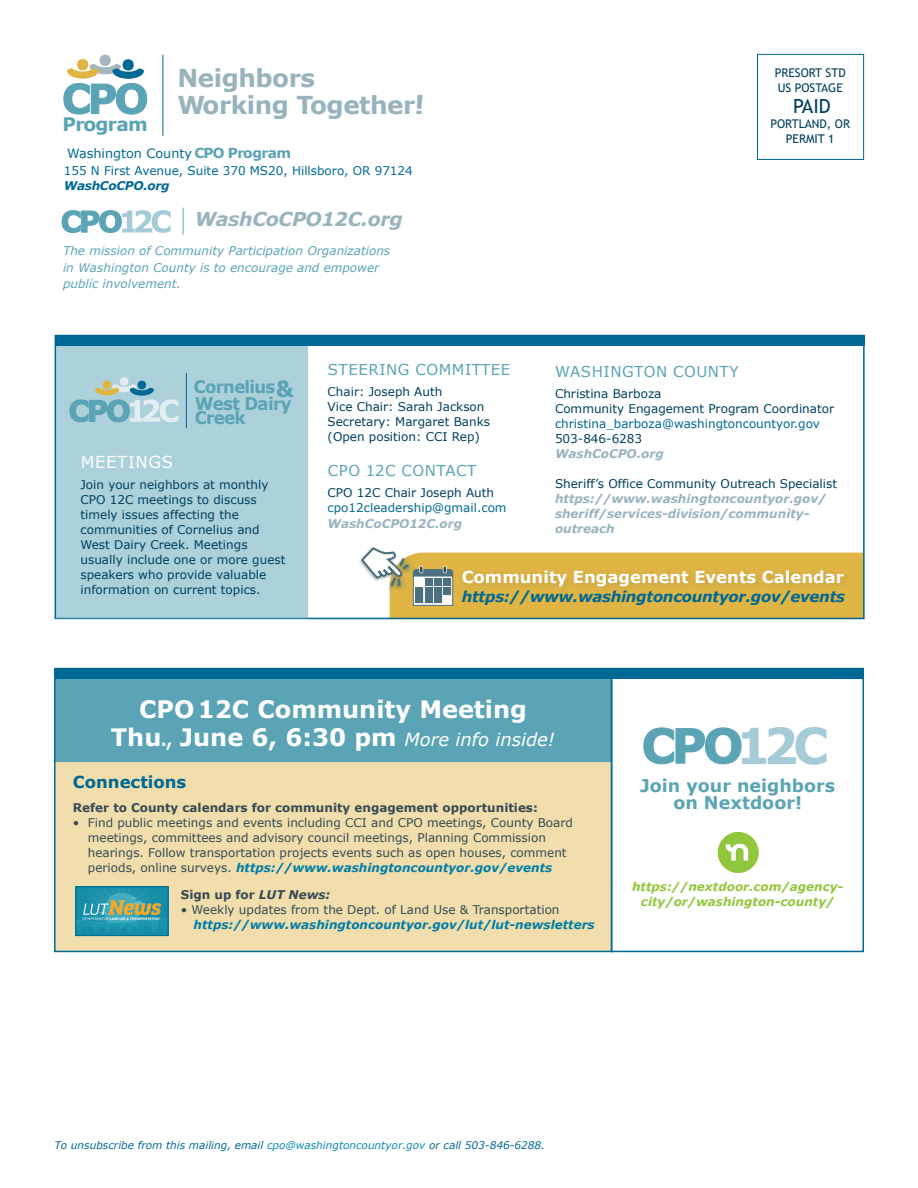
<style>
.page{position:relative;width:918px;height:1188px;background:#fff}
.page>*{position:absolute;margin:0;border:0;box-sizing:border-box;transform-origin:0 0}
.t1{font:700 49.35px "Verdana";color:#a5cbd6}
.t2{font:700 24.75px/27.3px "Verdana";letter-spacing:-.02em;color:#99b3be}
.t3{font:700 24px/28.8px "Verdana";color:#fff;text-align:center}
.t4{font:19.5px "Trebuchet MS";color:#003f5e}
.t5{font:italic 700 19.05px "Verdana";letter-spacing:-.02em;color:#99b3be}
.t6{font:700 18.6px "Verdana";letter-spacing:-.04em;color:#5aa4b5}
.t7{font:700 17.55px/17.5px "Verdana";color:#5aa4b5;text-align:center}
.t8{font:700 17.4px/14.5px "Verdana";letter-spacing:-.04em;color:#5aa4b5;scale:.96 1}
.t9{font:700 17.25px "Verdana";letter-spacing:-.04em;color:#5aa4b5;scale:.96 1}
.t10{font:700 16.5px "Verdana";color:#fff}
.t11{font:700 16.5px "Verdana";color:#006894}
.t12{font:16.5px "Verdana";letter-spacing:.035em;color:#fff}
.t13{font:15px "Verdana";letter-spacing:.035em;color:#5aa4b5}
.t14{font:italic 700 15px "Verdana";letter-spacing:-.02em;color:#006894}
.t15{font:12.75px "Verdana";color:#006894}
.t16{font:12px/15px "Verdana";color:#003f5e}
.t17{font:12px/15px "Verdana";color:#344a55}
.t18{font:12px "Verdana";color:#006894}
.t19{font:italic 700 12px/15px "Verdana";color:#99b3be}
.t20{font:italic 12px/16.5px "Verdana";color:#5aa4b5}
.t21{font:700 12px "Verdana";color:#344a55}
.t22{font:italic 700 12px/15.8px "Verdana";color:#91c73d;text-align:center}
.t23{font:italic 700 12px "Verdana";color:#007da7}
.t24{font:12px/15px "Trebuchet MS";color:#003f5e}
.t25{font:italic 700 12px "Verdana";letter-spacing:-.02em;color:#006894}
.t26{font:italic 10.5px "Verdana";color:#006894}
.s1{font-size:25.95px}
.s2{font-weight:700;font-size:13.8px;color:#5aa4b5}
.s3{font-size:22.2px}
.s4{font-weight:400}
.s5{font-weight:400;font-style:italic;font-size:18px}
.s6{font-weight:700;font-style:italic;color:#007da7}
.s7{font-style:italic}
.s8{color:#0d8ab1}
</style>
<div class="page">
<div style="left:757px;top:54px;width:107px;height:106px;border:1px solid #006894"></div>
<svg style="left:183px;top:208px;width:1px;height:27px"></svg>
<hr style="left:163px;top:55px;width:1px;height:81px;background:#006894">
<svg style="left:64px;top:55px;width:83px;height:59px"></svg>
<svg style="left:62px;top:210px;width:109px;height:23px"></svg>
<div style="left:54px;top:679px;width:557px;height:273px;background:#f1deac"></div>
<div style="left:54px;top:669px;width:558px;height:92px;background:#5aa4b5"></div>
<img style="left:78px;top:888px;width:88px;height:46px">
<div style="left:76px;top:886px;width:92px;height:50px;border:1px solid #006894"></div>
<div style="left:56px;top:338px;width:251px;height:280px;background:#acd1da"></div>
<hr style="left:186px;top:373px;width:1px;height:55px;background:#006894">
<div style="left:55px;top:336px;width:810px;height:10px;background:#006894"></div>
<div style="left:55px;top:669px;width:809px;height:10px;background:#006894"></div>
<svg style="left:70px;top:377px;width:109px;height:45px"></svg>
<div style="left:54px;top:668px;width:810px;height:284px;border:2px solid #006894"></div>
<svg style="left:360px;top:548px;width:504px;height:71px"></svg>
<div style="left:457px;top:565px;width:397px;height:31px;background:#dbb244"></div>
<hr style="left:611px;top:671px;width:1px;height:281px;background:#006894">
<img style="left:717px;top:831px;width:42px;height:42px">
<svg style="left:644px;top:728px;width:97px;height:36px"></svg>
<h2 class="t2" style="left:177px;top:64px;width:250px">Neighbors<br>Working Together<span class="s1">!</span></h2>
<h3 class="t6" style="left:63px;top:111px;width:87px">Program</h3>
<p class="t15" style="left:67px;top:144px;width:226px">Washington County <span class="s2">CPO Program</span></p>
<p class="t18" style="left:64px;top:163px;width:351px">155 N First Avenue, Suite 370 MS20, Hillsboro, OR 97124</p>
<p class="t25" style="left:64px;top:178px;width:107px">WashCoCPO.org</p>
<h3 class="t5" style="left:195px;top:205px;width:210px">WashCoCPO12C.org</h3>
<p class="t20" style="left:63px;top:243px;width:329px">The mission of Community Participation Organizations in Washington County is to encourage and empower public involvement.</p>
<p class="t24" style="left:775px;top:65px;width:72px">PRESORT STD<br>US POSTAGE</p>
<h3 class="t4" style="left:793px;top:94px;width:39px">PAID</h3>
<p class="t24" style="left:771px;top:116px;width:81px;text-align:center">PORTLAND, OR<br>PERMIT 1</p>
<h3 class="t9" style="left:194px;top:375px;width:106px">Cornelius<span class="s3">&amp;</span></h3>
<h3 class="t8" style="left:195px;top:396px;width:102px">West Dairy<br>Creek</h3>
<h3 class="t12" style="left:81px;top:451px;width:94px">MEETINGS</h3>
<p class="t16" style="left:80px;top:477px;width:206px">Join your neighbors at monthly<br>CPO 12C meetings to discuss timely issues affecting the communities of Cornelius and<br>West Dairy Creek. Meetings usually include one or more guest speakers who provide valuable information on current topics.</p>
<p class="t13" style="left:328px;top:359px;width:184px">STEERING COMMITTEE</p>
<p class="t16" style="left:328px;top:384px;width:164px">Chair: Joseph Auth<br>Vice Chair: Sarah Jackson<br>Secretary: Margaret Banks (Open position: CCI Rep)</p>
<p class="t13" style="left:328px;top:460px;width:150px">CPO 12C CONTACT</p>
<p class="t16" style="left:328px;top:485px;width:168px">CPO 12C Chair Joseph Auth</p>
<p class="t18" style="left:328px;top:499px;width:181px">cpo12cleadership@gmail.com</p>
<p class="t19" style="left:328px;top:516px;width:136px">WashCoCPO12C.org</p>
<h3 class="t10" style="left:462px;top:565px;width:384px">Community Engagement Events Calendar</h3>
<p class="t13" style="left:555px;top:361px;width:185px">WASHINGTON COUNTY</p>
<p class="t16" style="left:555px;top:386px;width:281px">Christina Barboza<br>Community Engagement Program Coordinator</p>
<p class="t18" style="left:555px;top:416px;width:266px">christina_barboza@washingtoncountyor.gov</p>
<p class="t16" style="left:555px;top:431px;width:89px">503-846-6283</p>
<p class="t19" style="left:555px;top:446px;width:110px">WashCoCPO.org</p>
<p class="t16" style="left:555px;top:476px;width:284px">Sheriff’s Office Community Outreach Specialist</p>
<p class="t19" style="left:555px;top:491px;width:273px">https://www.washingtoncountyor.gov/ sheriff/services-division/community&shy;outreach</p>
<p class="t14" style="left:462px;top:586px;width:385px">https://www.washingtoncountyor.gov/events</p>
<h3 class="t3" style="left:111px;top:694px;width:446px">CPO 12C Community Meeting<br>Thu<span class="s4">.,</span> June 6, 6:30 pm <span class="s5">More info inside!</span></h3>
<h3 class="t11" style="left:73px;top:771px;width:115px">Connections</h3>
<p class="t21" style="left:73px;top:800px;width:467px">Refer to County calendars for community engagement opportunities:</p>
<p class="t17" style="left:88px;top:815px;width:487px;text-indent:-15px">• Find public meetings and events including CCI and CPO meetings, County Board meetings, committees and advisory council meetings, Planning Commission hearings. Follow transportation projects events such as open houses, comment periods, online surveys. <span class="s6">https://www.washingtoncountyor.gov/events</span></p>
<p class="t21" style="left:181px;top:887px;width:151px">Sign up for <span class="s7">LUT News:</span></p>
<p class="t17" style="left:181px;top:902px;width:380px">• Weekly updates from the Dept. of Land Use &amp; Transportation</p>
<p class="t23" style="left:194px;top:917px;width:403px">https://www.washingtoncountyor.gov/lut/lut-newsletters</p>
<h1 class="t1" style="left:736px;top:711px;width:95px">12C</h1>
<h3 class="t7" style="left:640px;top:776px;width:197px">Join your neighbors on Nextdoor!</h3>
<p class="t22" style="left:632px;top:878px;width:213px">https://nextdoor.com/agency&shy;city/or/washington-county/</p>
<p class="t26" style="left:54px;top:1138px;width:492px">To unsubscribe from this mailing, email <span class="s8">cpo@washingtoncountyor.gov</span> or call 503-846-6288.</p>
</div>
